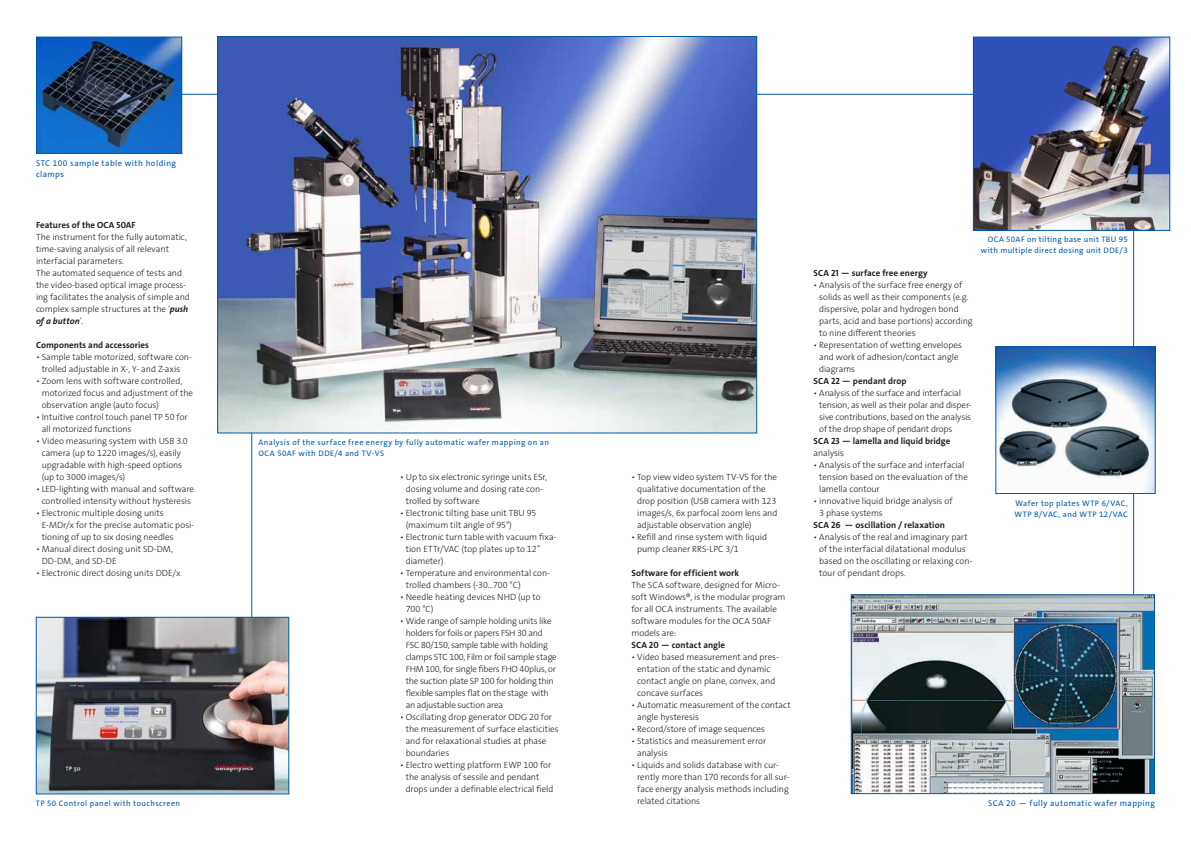
<style>
.page{position:relative;width:1191px;height:842px;background:#fff}
.page>*{position:absolute;margin:0;border:0;box-sizing:border-box;transform-origin:0 0}
.t1{font:9px/12px "The Sans LP3 Lig";letter-spacing:-.005em;color:#231f20}
.t2{font:9px/12px "The Sans LP3 Lig";letter-spacing:-.025em;color:#231f20}
.t3{font:9px "The Sans LP7 Bld";letter-spacing:.005em;color:#231f20}
.t4{font:9px "The Sans LP7 Bld IT";letter-spacing:.01em;color:#231f20}
.t5{font:8.4px/11.5px "The Sans LP5 Plain";letter-spacing:.055em;color:#015aaa}
.t6{font:8px/11px "The Sans LP5 Plain";letter-spacing:.05em;color:#015aaa}
.s1{font-family:"The Sans LP7 Bld IT"}
.s2{font-family:"The Sans LP3 Lig"}
</style>
<div class="page">
<hr style="left:605px;top:94px;width:400px;height:1px;background:#015aaa">
<hr style="left:145px;top:94px;width:134px;height:1px;background:#015aaa">
<hr style="left:251px;top:386px;width:1px;height:238px;background:#015aaa">
<hr style="left:1133px;top:120px;width:1px;height:540px;background:#015aaa">
<img style="left:219px;top:38px;width:536px;height:393px">
<img style="left:852px;top:596px;width:301px;height:196px">
<div style="left:850px;top:594px;width:305px;height:200px;border:1px solid #015aaa"></div>
<img style="left:997px;top:348px;width:156px;height:144px">
<div style="left:995px;top:346px;width:160px;height:148px;border:1px solid #015aaa"></div>
<img style="left:38px;top:39px;width:142px;height:113px">
<div style="left:36px;top:37px;width:146px;height:117px;border:1px solid #015aaa"></div>
<img style="left:975px;top:39px;width:193px;height:190px">
<div style="left:973px;top:37px;width:197px;height:194px;border:1px solid #015aaa"></div>
<img style="left:38px;top:619px;width:249px;height:173px">
<div style="left:36px;top:617px;width:253px;height:177px;border:1px solid #015aaa"></div>
<p class="t5" style="left:36px;top:157px;width:142px">STC 100 sample table with holding clamps</p>
<p class="t3" style="left:36px;top:220px;width:101px">Features of the OCA 50AF</p>
<p class="t1" style="left:36px;top:231px;width:155px">The instrument for the fully automatic, time-saving analysis of all relevant interfacial parameters.<br>The automated sequence of tests and the video-based optical image process&shy;ing facilitates the analysis of simple and complex sample structures at the ‘<span class="s1">push</span></p>
<p class="t4" style="left:36px;top:316px;width:49px">of a button<span class="s2">’.</span></p>
<p class="t3" style="left:36px;top:339px;width:115px">Components and accessories</p>
<p class="t1" style="left:42px;top:351px;width:152px;text-indent:-6px">• Sample table motorized, software con&shy;trolled adjustable in X‑, Y- and Z-axis</p>
<p class="t1" style="left:42px;top:375px;width:153px;text-indent:-6px">• Zoom lens with software controlled, motorized focus and adjustment of the observation angle (auto focus)</p>
<p class="t1" style="left:42px;top:411px;width:148px;text-indent:-6px">• Intuitive control touch panel TP 50 for all motorized functions</p>
<p class="t1" style="left:42px;top:435px;width:148px;text-indent:-6px">• Video measuring system with USB 3.0 camera (up to 1220 images/s), easily upgradable with high-speed options (up to 3000 images/s)</p>
<p class="t1" style="left:36px;top:483px;width:160px;text-align:center">• LED-lighting with manual and software controlled intensity without hysteresis</p>
<p class="t1" style="left:42px;top:507px;width:154px;text-indent:-6px">• Electronic multiple dosing units<br>E‑MDr/x for the precise automatic posi&shy;tioning of up to six dosing needles</p>
<p class="t1" style="left:42px;top:543px;width:133px;text-indent:-6px">• Manual direct dosing unit SD-DM,<br>DD-DM, and SD-DE</p>
<p class="t1" style="left:36px;top:567px;width:146px">• Electronic direct dosing units DDE/x</p>
<p class="t6" style="left:36px;top:798px;width:146px">TP 50 Control panel with touchscreen</p>
<p class="t6" style="left:258px;top:437px;width:292px">Analysis of the surface free energy by fully automatic wafer mapping on an<br>OCA 50AF with DDE/4 and TV-VS</p>
<p class="t1" style="left:406px;top:471px;width:143px;text-indent:-6px">• Up to six electronic syringe units ESr, dosing volume and dosing rate con&shy;trolled by software</p>
<p class="t1" style="left:406px;top:507px;width:132px;text-indent:-6px">• Electronic tilting base unit TBU 95 (maximum tilt angle of 95°)</p>
<p class="t1" style="left:406px;top:531px;width:152px;text-indent:-6px">• Electronic turn table with vacuum fixa&shy;tion ETTr/VAC (top plates up to 12” diameter)</p>
<p class="t1" style="left:406px;top:567px;width:146px;text-indent:-6px">• Temperature and environmental con&shy;trolled chambers (‑30…700 °C)</p>
<p class="t1" style="left:406px;top:591px;width:136px;text-indent:-6px">• Needle heating devices NHD (up to<br>700 °C)</p>
<p class="t2" style="left:406px;top:615px;width:152px;text-indent:-6px">• Wide range of sample holding units like holders for foils or papers FSH 30 and FSC 80/150, sample table with holding clamps STC 100, Film or foil sample stage FHM 100, for single fibers FHO 40plus, or the suction plate SP 100 for holding thin flexible samples flat on the stage with an adjustable suction area</p>
<p class="t1" style="left:406px;top:711px;width:154px;text-indent:-6px">• Oscillating drop generator ODG 20 for the measurement of surface elasticities and for relaxational studies at phase boundaries</p>
<p class="t1" style="left:406px;top:759px;width:149px;text-indent:-6px">• Electro wetting platform EWP 100 for the analysis of sessile and pendant drops under a definable electrical field</p>
<p class="t1" style="left:637px;top:471px;width:142px;text-indent:-6px">• Top view video system TV-VS for the qualitative documentation of the drop position (USB camera with 123 images/s, 6x parfocal zoom lens and adjustable observation angle)</p>
<p class="t1" style="left:637px;top:531px;width:131px;text-indent:-6px">• Refill and rinse system with liquid pump cleaner RRS‑LPC 3/1</p>
<p class="t3" style="left:631px;top:567px;width:109px">Software for efficient work</p>
<p class="t1" style="left:631px;top:579px;width:156px">The SCA software, designed for Micro&shy;soft Windows®, is the modular program for all OCA instruments. The available software modules for the OCA 50AF models are:</p>
<p class="t3" style="left:631px;top:639px;width:95px">SCA 20 — contact angle</p>
<p class="t1" style="left:637px;top:651px;width:143px;text-indent:-6px">• Video based measurement and pres&shy;entation of the static and dynamic contact angle on plane, convex, and concave surfaces</p>
<p class="t1" style="left:637px;top:699px;width:155px;text-indent:-6px">• Automatic measurement of the contact angle hysteresis</p>
<p class="t1" style="left:631px;top:723px;width:135px">• Record/store of image sequences</p>
<p class="t1" style="left:637px;top:735px;width:130px;text-indent:-6px">• Statistics and measurement error analysis</p>
<p class="t1" style="left:637px;top:759px;width:154px;text-indent:-6px">• Liquids and solids database with cur&shy;rently more than 170 records for all sur&shy;face energy analysis methods including related citations</p>
<p class="t3" style="left:813px;top:267px;width:116px">SCA 21 — surface free energy</p>
<p class="t1" style="left:819px;top:279px;width:155px;text-indent:-6px">• Analysis of the surface free energy of solids as well as their components (e.g. dispersive, polar and hydrogen bond parts, acid and base portions) according to nine different theories</p>
<p class="t1" style="left:819px;top:339px;width:144px;text-indent:-6px">• Representation of wetting envelopes and work of adhesion/contact angle diagrams</p>
<p class="t3" style="left:813px;top:375px;width:94px">SCA 22 — pendant drop</p>
<p class="t1" style="left:819px;top:387px;width:154px;text-indent:-6px">• Analysis of the surface and interfacial tension, as well as their polar and disper&shy;sive contributions, based on the analysis of the drop shape of pendant drops</p>
<p class="t3" style="left:813px;top:435px;width:138px">SCA 23 — lamella and liquid bridge</p>
<p class="t1" style="left:813px;top:447px;width:32px">analysis</p>
<p class="t1" style="left:819px;top:459px;width:150px;text-indent:-6px">• Analysis of the surface and interfacial tension based on the evaluation of the lamella contour</p>
<p class="t1" style="left:819px;top:495px;width:135px;text-indent:-6px">• innovative liquid bridge analysis of<br>3 phase systems</p>
<p class="t3" style="left:813px;top:519px;width:133px">SCA 26 — oscillation / relaxation</p>
<p class="t1" style="left:819px;top:531px;width:155px;text-indent:-6px">• Analysis of the real and imaginary part of the interfacial dilatational modulus based on the oscillating or relaxing con&shy;tour of pendant drops.</p>
<p class="t6" style="left:981px;top:233px;width:148px;text-align:right">OCA 50AF on tilting base unit TBU 95 with multiple direct dosing unit DDE/3</p>
<p class="t6" style="left:1014px;top:498px;width:115px">Wafer top plates WTP 6/VAC,<br>WTP 8/VAC, and WTP 12/VAC</p>
<p class="t5" style="left:988px;top:797px;width:168px">SCA 20 — fully automatic wafer mapping</p>
</div>
